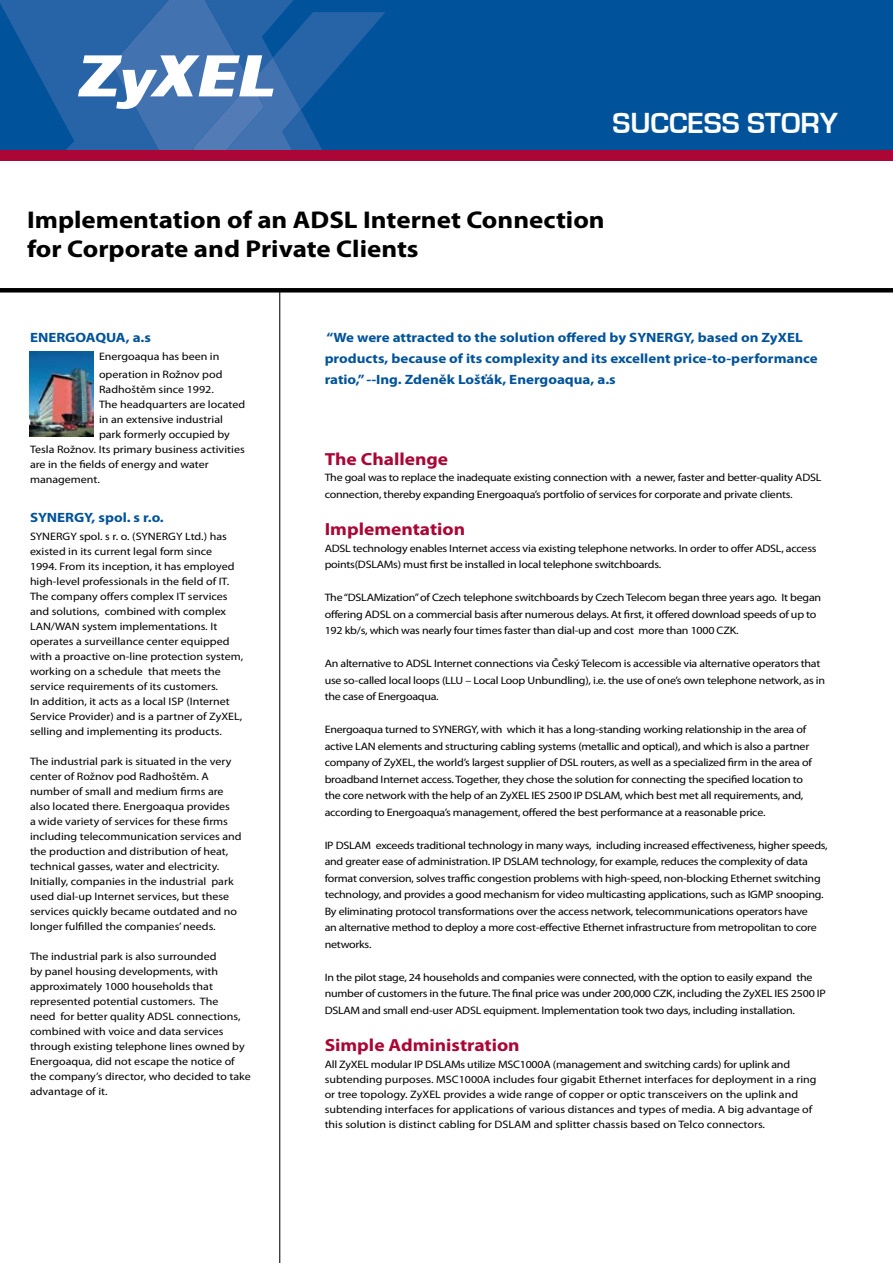
<style>
.page{position:relative;width:893px;height:1263px;background:#fff}
.page>*{position:absolute;margin:0;border:0;box-sizing:border-box;transform-origin:0 0}
.t1{font:700 30px "Eurostile";color:#fff}
.t2{font:700 24.3px/29.4px "Myriad Pro";color:#000;scale:1.11 1}
.t3{font:700 17.55px "Myriad Pro";color:#ab0635;scale:1.11 1}
.t4{font:700 13.5px/21px "Myriad Pro";color:#00539b;scale:1.11 1}
.t5{font:10.8px/16.5px "Myriad Pro";letter-spacing:-.02em;color:#000;scale:1.11 1}
.t6{font:10.8px/15px "Myriad Pro";color:#000;scale:1.11 1}
</style>
<div class="page">
<div style="left:0;top:0;width:893px;height:150px;background:#00539b"></div>
<svg style="left:0;top:0;width:385px;height:150px"></svg>
<div style="left:0;top:151px;width:893px;height:10px;background:#ab0635"></div>
<hr style="left:279px;top:292px;width:1px;height:971px;background:#000">
<div style="left:0;top:288px;width:893px;height:5px;background:#000"></div>
<img style="left:30px;top:352px;width:63px;height:85px">
<h1 class="t1" style="left:612px;top:106px;width:227px">SUCCESS STORY</h1>
<h2 class="t2" style="left:27px;top:204px;width:522px">Implementation of an ADSL Internet Connection for Corporate and Private Clients</h2>
<p class="t4" style="left:30px;top:327px;width:111px">ENERGOAQUA, a.s</p>
<p class="t6" style="left:99px;top:348px;width:113px;line-height:18px">Energoaqua has been in operation in Rožnov pod</p>
<p class="t6" style="left:99px;top:382px;width:105px">Radhoštěm since 1992.</p>
<p class="t6" style="left:99px;top:397px;width:133px">The headquarters are located</p>
<p class="t6" style="left:99px;top:412px;width:113px">in an extensive industrial</p>
<p class="t6" style="left:99px;top:427px;width:119px">park formerly occupied by</p>
<p class="t6" style="left:30px;top:442px;width:195px">Tesla Rožnov. Its primary business activities</p>
<p class="t6" style="left:30px;top:457px;width:162px">are in the fields of energy and water</p>
<p class="t6" style="left:30px;top:472px;width:65px">management.</p>
<p class="t4" style="left:30px;top:507px;width:122px">SYNERGY, spol. s r.o.</p>
<p class="t6" style="left:30px;top:529px;width:194px">SYNERGY spol. s r. o. (SYNERGY Ltd.) has existed in its current legal form since<br>1994. From its inception, it has employed high-level professionals in the field of IT.<br>The company offers complex IT services and solutions, combined with complex LAN/WAN system implementations. It operates a surveillance center equipped with a proactive on-line protection system, working on a schedule that meets the service requirements of its customers.<br>In addition, it acts as a local ISP (Internet Service Provider) and is a partner of ZyXEL, selling and implementing its products.</p>
<p class="t6" style="left:30px;top:754px;width:192px">The industrial park is situated in the very center of Rožnov pod Radhoštěm. A number of small and medium firms are also located there. Energoaqua provides<br>a wide variety of services for these firms including telecommunication services and the production and distribution of heat, technical gasses, water and electricity.<br>Initially, companies in the industrial park used dial-up Internet services, but these services quickly became outdated and no longer fulfilled the companies’ needs.</p>
<p class="t6" style="left:30px;top:949px;width:201px">The industrial park is also surrounded<br>by panel housing developments, with approximately 1000 households that represented potential customers. The<br>need for better quality ADSL connections, combined with voice and data services through existing telephone lines owned by Energoaqua, did not escape the notice of the company’s director, who decided to take advantage of it.</p>
<p class="t4" style="left:325px;top:327px;width:446px">“We were attracted to the solution offered by SYNERGY, based on ZyXEL products, because of its complexity and its excellent price-to-performance ratio,” --Ing. Zdeněk Lošťák, Energoaqua, a.s</p>
<h3 class="t3" style="left:325px;top:447px;width:113px">The Challenge</h3>
<p class="t5" style="left:325px;top:469px;width:449px">The goal was to replace the inadequate existing connection with a newer, faster and better-quality ADSL connection, thereby expanding Energoaqua’s portfolio of services for corporate and private clients.</p>
<h3 class="t3" style="left:325px;top:518px;width:128px">Implementation</h3>
<p class="t5" style="left:325px;top:539px;width:445px">ADSL technology enables Internet access via existing telephone networks. In order to offer ADSL, access points(DSLAMs) must first be installed in local telephone switchboards.</p>
<p class="t5" style="left:325px;top:589px;width:449px">The “DSLAMization” of Czech telephone switchboards by Czech Telecom began three years ago. It began offering ADSL on a commercial basis after numerous delays. At first, it offered download speeds of up to<br>192 kb/s, which was nearly four times faster than dial-up and cost more than 1000 CZK.</p>
<p class="t5" style="left:325px;top:655px;width:452px">An alternative to ADSL Internet connections via Český Telecom is accessible via alternative operators that use so-called local loops (LLU – Local Loop Unbundling), i.e. the use of one’s own telephone network, as in the case of Energoaqua.</p>
<p class="t5" style="left:325px;top:721px;width:440px">Energoaqua turned to SYNERGY, with which it has a long-standing working relationship in the area of active LAN elements and structuring cabling systems (metallic and optical), and which is also a partner company of ZyXEL, the world’s largest supplier of DSL routers, as well as a specialized firm in the area of broadband Internet access. Together, they chose the solution for connecting the specified location to the core network with the help of an ZyXEL IES 2500 IP DSLAM, which best met all requirements, and, according to Energoaqua’s management, offered the best performance at a reasonable price.</p>
<p class="t5" style="left:325px;top:836px;width:455px">IP DSLAM exceeds traditional technology in many ways, including increased effectiveness, higher speeds, and greater ease of administration. IP DSLAM technology, for example, reduces the complexity of data format conversion, solves traffic congestion problems with high-speed, non-blocking Ethernet switching technology, and provides a good mechanism for video multicasting applications, such as IGMP snooping.<br>By eliminating protocol transformations over the access network, telecommunications operators have<br>an alternative method to deploy a more cost-effective Ethernet infrastructure from metropolitan to core networks.</p>
<p class="t5" style="left:325px;top:968px;width:453px">In the pilot stage, 24 households and companies were connected, with the option to easily expand the number of customers in the future. The final price was under 200,000 CZK, including the ZyXEL IES 2500 IP<br>DSLAM and small end-user ADSL equipment. Implementation took two days, including installation.</p>
<h3 class="t3" style="left:325px;top:1034px;width:177px">Simple Administration</h3>
<p class="t6" style="left:325px;top:1056px;width:445px">All ZyXEL modular IP DSLAMs utilize MSC1000A (management and switching cards) for uplink and subtending purposes. MSC1000A includes four gigabit Ethernet interfaces for deployment in a ring or tree topology. ZyXEL provides a wide range of copper or optic transceivers on the uplink and subtending interfaces for applications of various distances and types of media. A big advantage of this solution is distinct cabling for DSLAM and splitter chassis based on Telco connectors.</p>
</div>
